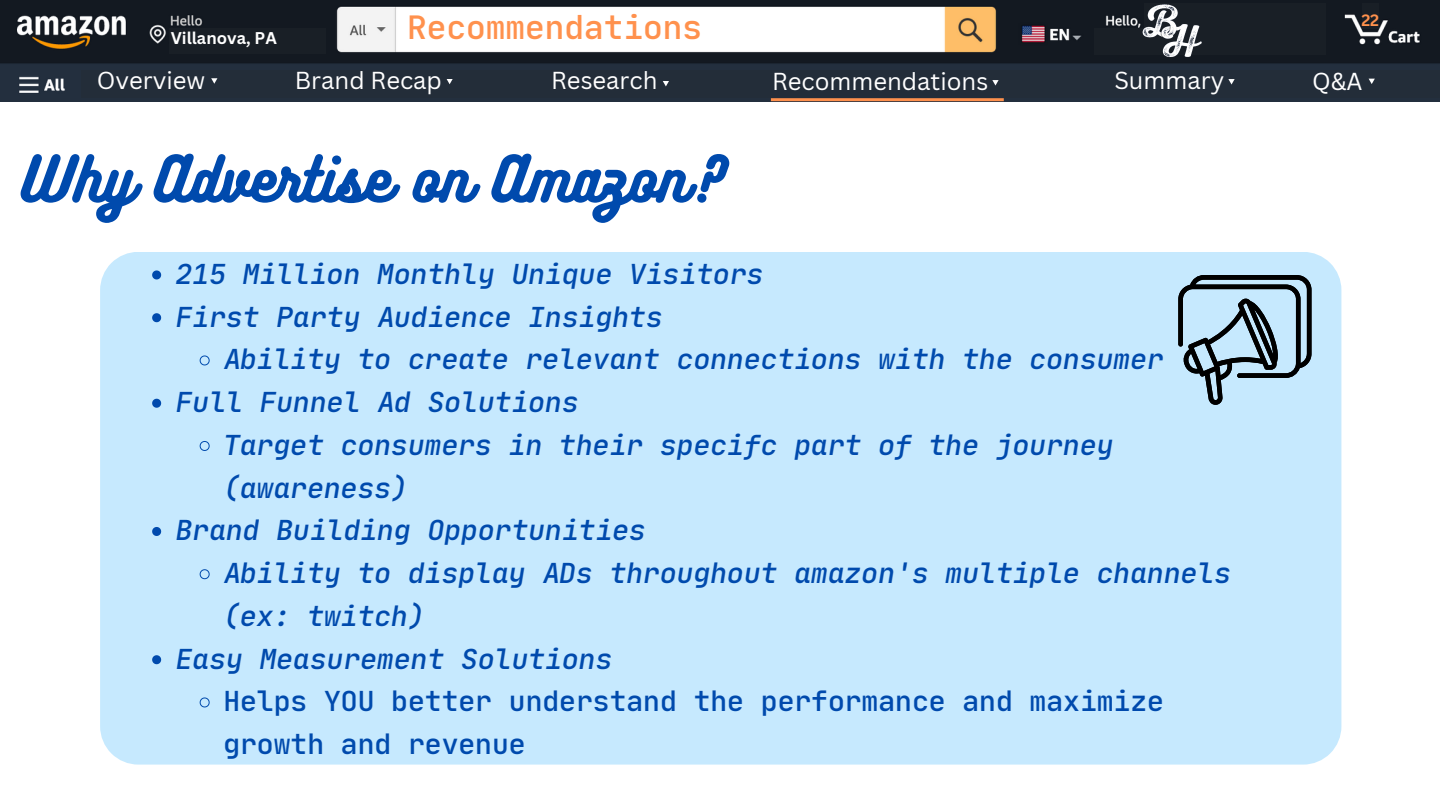
<style>
.page{position:relative;width:1440px;height:810px;background:#fff}
.page>*{position:absolute;margin:0;border:0;box-sizing:border-box;transform-origin:0 0}
.t1{font:56px "Bukhari Script";color:#004aad}
.t2{font:500 32.8px "Jet Brains Mono";color:#ff914d}
.t3{font:28px/42.8px "Jet Brains Mono Medium Med Ita";color:#004aad}
.t4{font:500 28px/42.8px "Jet Brains Mono";color:#004aad}
.t5{font:23.9px "Canva Sans";color:#fff}
.t6{font:700 16.5px "Canva Sans";color:#fff}
.t7{font:700 16px "Canva Sans";color:#ff914d}
</style>
<div class="page">
<img style="left:0;top:0;width:1440px;height:101px">
<div style="left:81px;top:70px;width:1359px;height:28px;background:#232d39"></div>
<svg style="left:1228px;top:79px;width:7px;height:6px"></svg>
<svg style="left:1369px;top:79px;width:6px;height:5px"></svg>
<svg style="left:992px;top:80px;width:7px;height:6px"></svg>
<svg style="left:663px;top:81px;width:6px;height:5px"></svg>
<svg style="left:447px;top:79px;width:6px;height:5px"></svg>
<svg style="left:211px;top:78px;width:6px;height:6px"></svg>
<div style="left:1144px;top:3px;width:181px;height:25px;background:#191f26"></div>
<div style="left:1094px;top:28px;width:231px;height:26px;background:#191f26"></div>
<img style="left:1141px;top:3px;width:64px;height:55px">
<div style="left:169px;top:28px;width:156px;height:26px;background:#191f26"></div>
<hr style="left:771px;top:98px;width:233px;height:3px;background:#ff914d">
<div style="left:100px;top:252px;width:1241px;height:513px;background:#c6e9fe"></div>
<svg style="left:1178px;top:275px;width:134px;height:130px;background:#8ba4b3"></svg>
<svg style="left:152px;top:270px;width:9px;height:9px"></svg>
<svg style="left:152px;top:313px;width:9px;height:9px"></svg>
<svg style="left:199px;top:355px;width:11px;height:11px"></svg>
<svg style="left:152px;top:399px;width:9px;height:9px"></svg>
<svg style="left:199px;top:441px;width:11px;height:10px"></svg>
<svg style="left:152px;top:527px;width:9px;height:9px"></svg>
<svg style="left:199px;top:569px;width:11px;height:11px"></svg>
<svg style="left:152px;top:655px;width:9px;height:9px"></svg>
<svg style="left:199px;top:697px;width:11px;height:11px"></svg>
<div style="left:1362px;top:3px;width:17px;height:25px;background:#191f26"></div>
<p class="t6" style="left:171px;top:27px;width:108px">Villanova, PA</p>
<p class="t2" style="left:407px;top:7px;width:296px">Recommendations</p>
<p class="t7" style="left:1361px;top:9px;width:19px">22</p>
<p class="t7" style="left:1366px;top:10px;width:10px">2</p>
<p class="t5" style="left:97px;top:63px;width:110px">Overview</p>
<p class="t5" style="left:295px;top:64px;width:149px">Brand Recap</p>
<p class="t5" style="left:551px;top:64px;width:108px">Research</p>
<p class="t5" style="left:772px;top:65px;width:218px">Recommendations</p>
<p class="t5" style="left:1114px;top:64px;width:111px">Summary</p>
<p class="t5" style="left:1312px;top:65px;width:52px">Q&amp;A</p>
<p class="t1" style="left:21px;top:143px;width:706px">Why Advertise on Amazon?</p>
<p class="t3" style="left:176px;top:252px;width:589px">215 Million Monthly Unique Visitors</p>
<p class="t3" style="left:176px;top:295px;width:489px">First Party Audience Insights</p>
<p class="t3" style="left:223px;top:338px;width:942px">Ability to create relevant connections with the consumer</p>
<p class="t3" style="left:176px;top:380px;width:405px">Full Funnel Ad Solutions</p>
<p class="t3" style="left:223px;top:423px;width:892px">Target consumers in their specifc part of the journey (awareness)</p>
<p class="t3" style="left:176px;top:509px;width:472px">Brand Building Opportunities</p>
<p class="t3" style="left:223px;top:551px;width:1009px">Ability to display ADs throughout amazon's multiple channels (ex: twitch)</p>
<p class="t3" style="left:176px;top:637px;width:438px">Easy Measurement Solutions</p>
<p class="t4" style="left:223px;top:680px;width:942px">Helps YOU better understand the performance and maximize growth and revenue</p>
</div>
